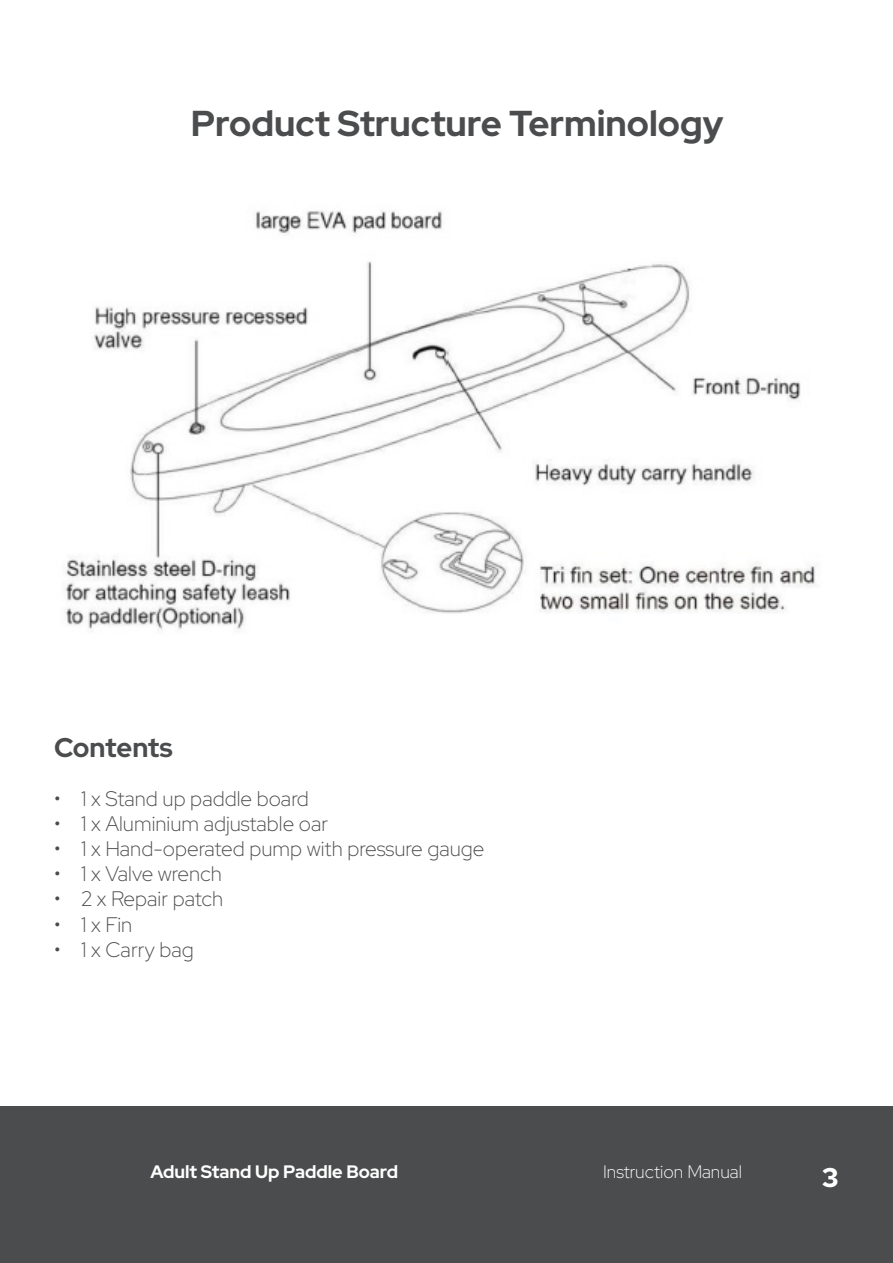
<style>
.page{position:relative;width:893px;height:1263px;background:#fff}
.page>*{position:absolute;margin:0;border:0;box-sizing:border-box;transform-origin:0 0}
.t1{font:700 36px "Red Hat Display";color:#4b4c4d}
.t2{font:700 27px "Red Hat Display";letter-spacing:-.005em;color:#4b4c4d}
.t3{font:900 27px "Red Hat Display";color:#fff}
.t4{font:300 21px "Red Hat Display";color:#4b4c4d}
.t5{font:700 18px "Red Hat Display";color:#fff}
.t6{font:300 18px "Red Hat Display";color:#fff}
</style>
<div class="page">
<div style="left:0;top:1106px;width:893px;height:157px;background:#4b4c4d"></div>
<img style="left:65px;top:211px;width:751px;height:419px">
<p class="t1" style="left:191px;top:100px;width:534px">Product Structure Terminology</p>
<p class="t2" style="left:54px;top:730px;width:120px">Contents</p>
<p class="t4" style="left:54px;top:784px;width:256px">• 1 x Stand up paddle board</p>
<p class="t4" style="left:54px;top:810px;width:276px">• 1 x Aluminium adjustable oar</p>
<p class="t4" style="left:54px;top:835px;width:432px">• 1 x Hand-operated pump with pressure gauge</p>
<p class="t4" style="left:54px;top:860px;width:169px">• 1 x Valve wrench</p>
<p class="t4" style="left:54px;top:885px;width:171px">• 2 x Repair patch</p>
<p class="t4" style="left:54px;top:910px;width:80px">• 1 x Fin</p>
<p class="t4" style="left:54px;top:936px;width:141px">• 1 x Carry bag</p>
<p class="t5" style="left:150px;top:1159px;width:249px">Adult Stand Up Paddle Board</p>
<p class="t6" style="left:603px;top:1159px;width:140px">Instruction Manual</p>
<p class="t3" style="left:822px;top:1160px;width:18px">3</p>
</div>
